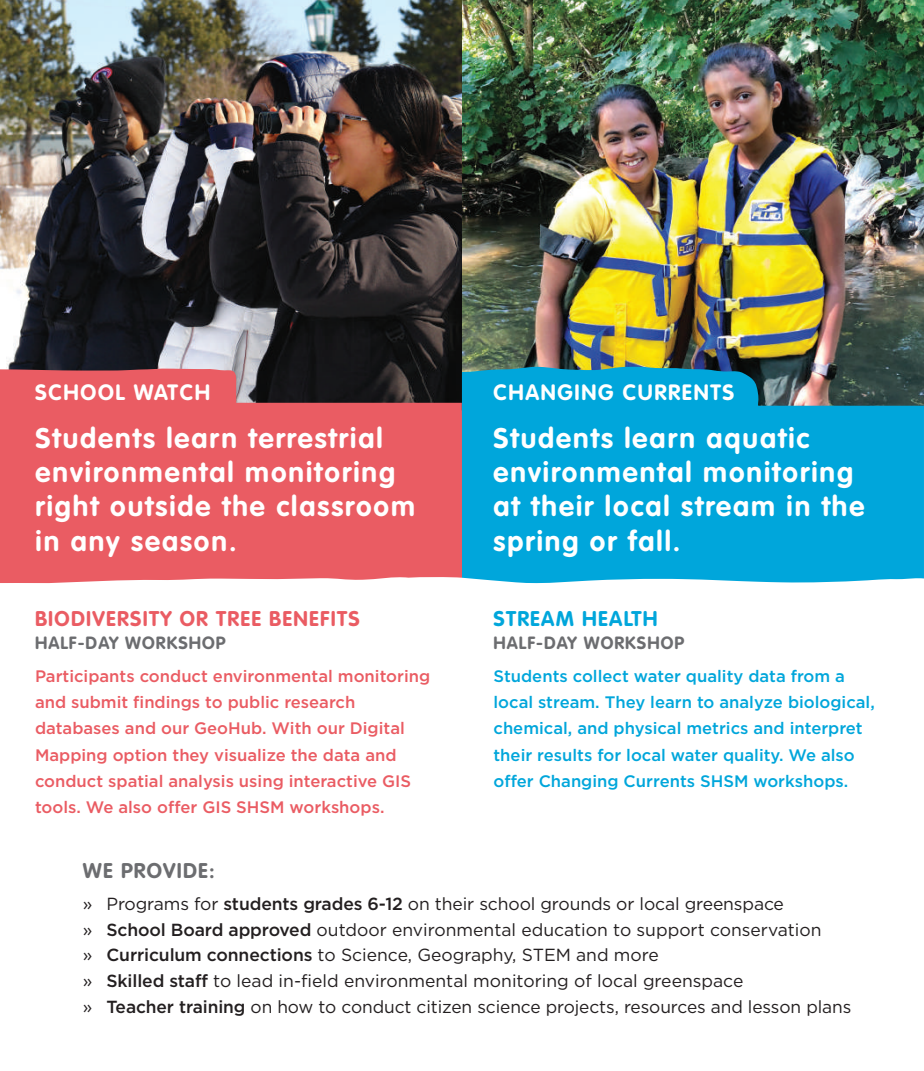
<style>
.page{position:relative;width:924px;height:1071px;background:#fff}
.page>*{position:absolute;margin:0;border:0;box-sizing:border-box;transform-origin:0 0}
.t1{font:700 28px/34.1px "VAG Rounded";letter-spacing:.07em;color:#fff}
.t2{font:700 21.88px "VAG Rounded";letter-spacing:.075em;color:#fff}
.t3{font:700 21px "VAG Rounded";letter-spacing:.06em;color:#ea5c63}
.t4{font:700 21px "VAG Rounded";letter-spacing:.06em;color:#00a6db}
.t5{font:700 21px "VAG Rounded";letter-spacing:.06em;color:#6c6d70}
.t6{font:17.5px/25.9px "Gotham HTF";letter-spacing:-.005em;color:#231f20}
.t7{font:700 17.5px "VAG Rounded";letter-spacing:.06em;color:#6c6d70}
.t8{font:500 16.62px/26.2px "Gotham HTF";color:#ea5c63}
.t9{font:500 16.62px/26.2px "Gotham HTF";color:#00a6db}
.s1{font-weight:500}
</style>
<div class="page">
<img style="left:0;top:0;width:462px;height:403px">
<div style="left:0;top:368px;width:237px;height:35px;background:#ea5c63"></div>
<img style="left:462px;top:0;width:462px;height:406px">
<div style="left:0;top:403px;width:462px;height:180px;background:#ea5c63"></div>
<svg style="left:462px;top:367px;width:297px;height:39px;background:#049fd0"></svg>
<div style="left:462px;top:406px;width:462px;height:177px;background:#00a6db"></div>
<p class="t2" style="left:35px;top:380px;width:177px">SCHOOL WATCH</p>
<p class="t2" style="left:493px;top:380px;width:242px">CHANGING CURRENTS</p>
<h1 class="t1" style="left:493px;top:421px;width:372px">Students learn aquatic environmental monitoring at their local stream in the spring or fall.</h1>
<h1 class="t1" style="left:35px;top:421px;width:381px">Students learn terrestrial environmental monitoring right outside the classroom in any season.</h1>
<p class="t3" style="left:35px;top:606px;width:326px">BIODIVERSITY OR TREE BENEFITS</p>
<p class="t7" style="left:35px;top:633px;width:192px">HALF-DAY WORKSHOP</p>
<p class="t8" style="left:35px;top:663px;width:397px">Participants conduct environmental monitoring and submit findings to public research databases and our GeoHub. With our Digital Mapping option they visualize the data and conduct spatial analysis using interactive GIS tools. We also offer GIS SHSM workshops.</p>
<p class="t4" style="left:493px;top:606px;width:166px">STREAM HEALTH</p>
<p class="t7" style="left:493px;top:633px;width:192px">HALF-DAY WORKSHOP</p>
<p class="t9" style="left:493px;top:663px;width:383px">Students collect water quality data from a local stream. They learn to analyze biological, chemical, and physical metrics and interpret their results for local water quality. We also offer Changing Currents SHSM workshops.</p>
<p class="t5" style="left:83px;top:858px;width:134px">WE PROVIDE:</p>
<p class="t6" style="left:83px;top:890px;width:770px">» Programs for <span class="s1">students grades 6-12</span> on their school grounds or local greenspace<br>» <span class="s1">School Board approved</span> outdoor environmental education to support conservation<br>» <span class="s1">Curriculum connections</span> to Science, Geography, STEM and more<br>» <span class="s1">Skilled staff</span> to lead in-field environmental monitoring of local greenspace<br>» <span class="s1">Teacher training</span> on how to conduct citizen science projects, resources and lesson plans</p>
</div>
